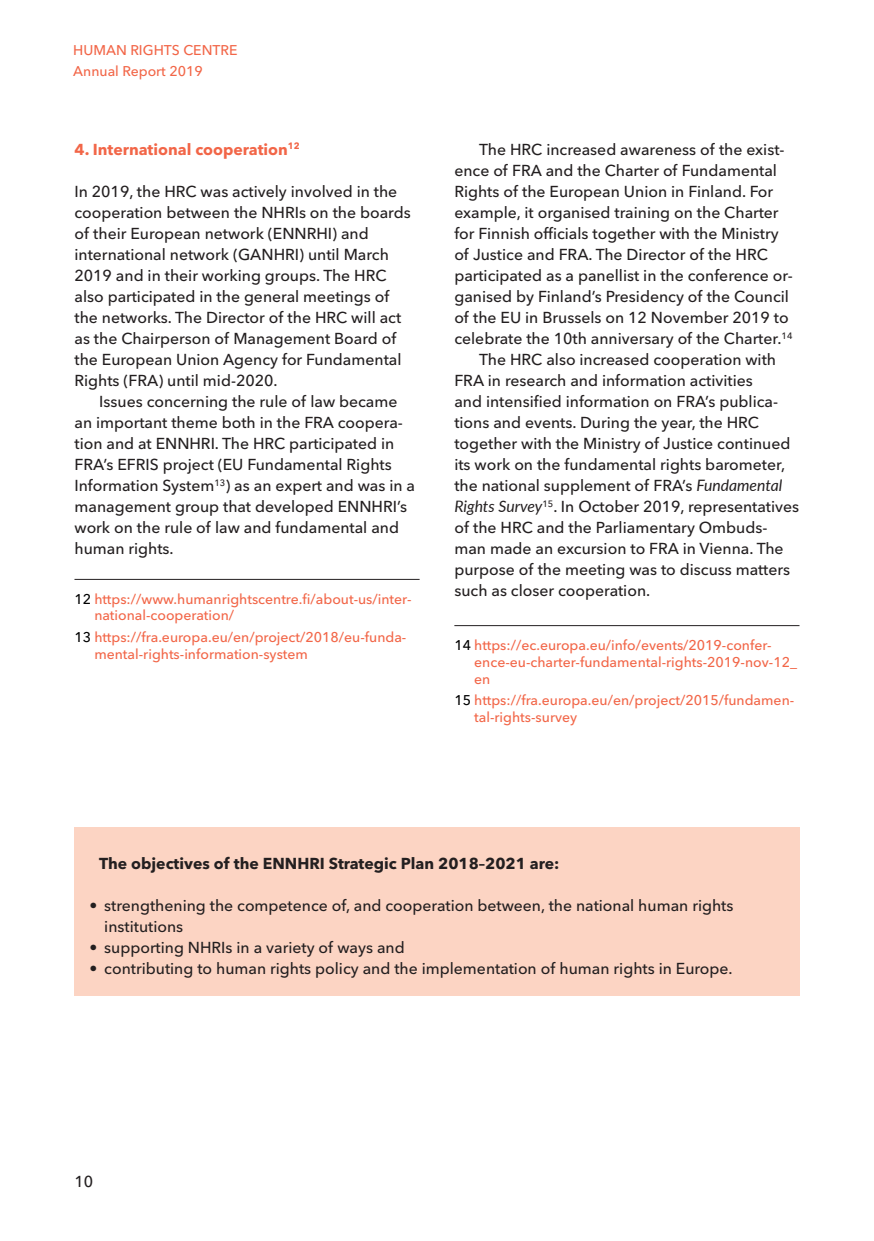
<style>
.page{position:relative;width:874px;height:1241px;background:#fff}
.page>*{position:absolute;margin:0;border:0;box-sizing:border-box;transform-origin:0 0}
.leipis_suomi{font:500 15.75px/21px "Avenir Next LT Pro";color:#231f20}
.leipis_suomi_1_rivi{font:500 15.75px/21px "Avenir Next LT Pro";color:#231f20}
.leipis_1__rivi_laati{font:700 15.75px "Avenir Next LT Pro";color:#231f20}
.väliotsikko{font:700 15.75px "Avenir Next LT Pro";color:#f26648}
.Footnote{font:500 14px/16.8px "Avenir Next LT Pro";color:#f26648}
.s1{color:#000}
.s2{font-family:"Lato";font-weight:400;font-style:italic}
</style>
<div class="page">
<hr style="left:74px;top:579px;width:345px;height:1px;background:#231f20">
<div style="left:74px;top:827px;width:725px;height:168px;background:#fcd4c3"></div>
<hr style="left:454px;top:625px;width:345px;height:1px;background:#231f20">
<p class="Footnote" style="left:73px;top:40px;width:166px;line-height:21px">HUMAN RIGHTS CENTRE<br>Annual Report 2019</p>
<h3 class="väliotsikko" style="left:74px;top:139px;width:227px">4. International cooperation<sup>12</sup></h3>
<p class="leipis_suomi_1_rivi" style="left:74px;top:181px;width:337px">In 2019, the HRC was actively involved in the cooperation between the NHRIs on the boards of their European network (ENNRHI) and international network (GANHRI) until March 2019 and in their working groups. The HRC also participated in the general meetings of the networks. The Director of the HRC will act as the Chairperson of Management Board of the European Union Agency for Fundamental Rights (FRA) until mid-2020.</p>
<p class="leipis_suomi" style="left:74px;top:391px;width:342px;text-indent:25px">Issues concerning the rule of law became an important theme both in the FRA coopera&shy;tion and at ENNHRI. The HRC participated in FRA’s EFRIS project (EU Fundamental Rights Information System<sup>13</sup>) as an expert and was in a management group that developed ENNHRI’s work on the rule of law and fundamental and human rights.</p>
<p class="Footnote" style="left:94px;top:590px;width:318px;text-indent:-20px"><span class="s1">12</span> https://www.humanrightscentre.fi/about-us/inter&shy;national-cooperation/</p>
<p class="Footnote" style="left:94px;top:628px;width:313px;text-indent:-20px"><span class="s1">13</span> https://fra.europa.eu/en/project/2018/eu-funda&shy;mental-rights-information-system</p>
<p class="leipis_suomi" style="left:454px;top:139px;width:340px;text-indent:25px">The HRC increased awareness of the exist&shy;ence of FRA and the Charter of Fundamental Rights of the European Union in Finland. For example, it organised training on the Charter for Finnish officials together with the Ministry of Justice and FRA. The Director of the HRC participated as a panellist in the conference or&shy;ganised by Finland’s Presidency of the Council of the EU in Brussels on 12 November 2019 to celebrate the 10th anniversary of the Charter.<sup>14</sup></p>
<p class="leipis_suomi" style="left:454px;top:349px;width:346px;text-indent:25px">The HRC also increased cooperation with FRA in research and information activities<br>and intensified information on FRA’s publica&shy;tions and events. During the year, the HRC together with the Ministry of Justice continued its work on the fundamental rights barometer, the national supplement of FRA’s <span class="s2">Fundamental Rights Survey</span><sup>15</sup>. In October 2019, representatives of the HRC and the Parliamentary Ombuds&shy;man made an excursion to FRA in Vienna. The purpose of the meeting was to discuss matters such as closer cooperation.</p>
<p class="Footnote" style="left:474px;top:636px;width:324px;text-indent:-20px"><span class="s1">14</span> https://ec.europa.eu/info/events/2019-confer&shy;ence-eu-charter-fundamental-rights-2019-nov-12_ en</p>
<p class="Footnote" style="left:474px;top:691px;width:321px;text-indent:-20px"><span class="s1">15</span> https://fra.europa.eu/en/project/2015/fundamen&shy;tal-rights-survey</p>
<p class="leipis_1__rivi_laati" style="left:99px;top:853px;width:461px">The objectives of the ENNHRI Strategic Plan 2018–2021 are:</p>
<p class="leipis_suomi" style="left:104px;top:895px;width:630px;text-indent:-15px">• strengthening the competence of, and cooperation between, the national human rights institutions</p>
<p class="leipis_suomi" style="left:89px;top:937px;width:317px">• supporting NHRIs in a variety of ways and</p>
<p class="leipis_suomi" style="left:89px;top:958px;width:644px">• contributing to human rights policy and the implementation of human rights in Europe.</p>
<p class="leipis_suomi" style="left:74px;top:1170px;width:20px">10</p>
</div>
